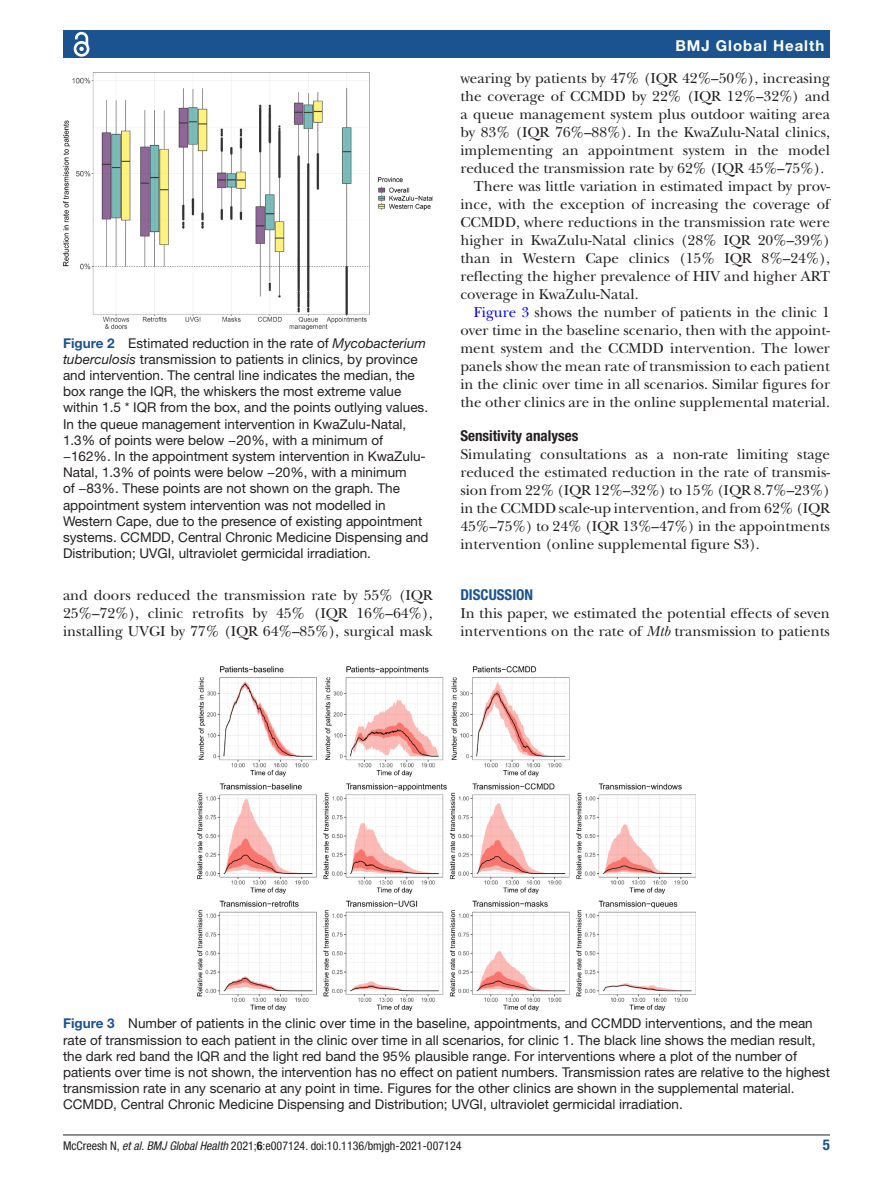
<style>
.page{position:relative;width:893px;height:1191px;background:#fff}
.page>*{position:absolute;margin:0;border:0;box-sizing:border-box;transform-origin:0 0}
.t1{font:15px/18px "New Baskerville";color:#231f20;text-align:justify}
.t2{font:700 condensed 15px "Helvetica Neue LT Std";color:#231f20}
.t3{font:700 15px "Helvetica Neue LT Std";letter-spacing:.065em;color:#fff}
.t4{font:700 condensed 15px "Helvetica Neue LT Std";color:#1b5391}
.t5{font:13.5px/16.2px "Helvetica Neue LT Std";color:#231f20}
.t6{font:condensed 12px "Helvetica Neue LT Std";color:#231f20}
.s1{font-weight:700;color:#1b5391}
.s2{font-style:italic}
.s3{color:#00f}
.s4{font-weight:700}
</style>
<div class="page">
<hr style="left:63px;top:1134px;width:767px;height:1px;background:#231f20">
<div style="left:63px;top:31px;width:767px;height:27px;background:#1b5391"></div>
<svg style="left:73px;top:31px;width:17px;height:26px"></svg>
<img style="left:63px;top:73px;width:370px;height:257px">
<img style="left:197px;top:667px;width:499px;height:343px">
<p class="t5" style="left:63px;top:334px;width:367px"><span class="s1">Figure 2</span> Estimated reduction in the rate of <span class="s2">Mycobacterium tuberculosis</span> transmission to patients in clinics, by province and intervention. The central line indicates the median, the box range the IQR, the whiskers the most extreme value within 1.5 * IQR from the box, and the points outlying values.<br>In the queue management intervention in KwaZulu-Natal, 1.3% of points were below −20%, with a minimum of −162%. In the appointment system intervention in KwaZulu-Natal, 1.3% of points were below −20%, with a minimum<br>of −83%. These points are not shown on the graph. The appointment system intervention was not modelled in Western Cape, due to the presence of existing appointment systems. CCMDD, Central Chronic Medicine Dispensing and Distribution; UVGI, ultraviolet germicidal irradiation.</p>
<p class="t1" style="left:63px;top:586px;width:371px">and doors reduced the transmission rate by 55% (IQR 25%–72%), clinic retrofits by 45% (IQR 16%–64%), installing UVGI by 77% (IQR 64%–85%), surgical mask</p>
<p class="t3" style="left:675px;top:36px;width:150px">BMJ Global Health</p>
<p class="t1" style="left:460px;top:69px;width:371px">wearing by patients by 47% (IQR 42%–50%), increasing</p>
<p class="t1" style="left:460px;top:87px;width:371px">the coverage of CCMDD by 22% (IQR 12%–32%) and</p>
<p class="t1" style="left:460px;top:105px;width:371px">a queue management system plus outdoor waiting area</p>
<p class="t1" style="left:460px;top:123px;width:371px">by 83% (IQR 76%–88%). In the KwaZulu-Natal clinics,</p>
<p class="t1" style="left:460px;top:141px;width:371px">implementing an appointment system in the model</p>
<p class="t1" style="left:460px;top:159px;width:365px">reduced the transmission rate by 62% (IQR 45%–75%).</p>
<p class="t1" style="left:474px;top:177px;width:358px">There was little variation in estimated impact by prov-</p>
<p class="t1" style="left:460px;top:195px;width:371px">ince, with the exception of increasing the coverage of</p>
<p class="t1" style="left:460px;top:213px;width:371px">CCMDD, where reductions in the transmission rate were</p>
<p class="t1" style="left:460px;top:231px;width:371px">higher in KwaZulu-Natal clinics (28% IQR 20%–39%)</p>
<p class="t1" style="left:460px;top:249px;width:371px">than in Western Cape clinics (15% IQR 8%–24%),</p>
<p class="t1" style="left:460px;top:267px;width:371px">reflecting the higher prevalence of HIV and higher ART</p>
<p class="t1" style="left:460px;top:285px;width:180px">coverage in KwaZulu-Natal.</p>
<p class="t1" style="left:474px;top:303px;width:358px"><span class="s3">Figure 3</span> shows the number of patients in the clinic 1</p>
<p class="t1" style="left:460px;top:321px;width:371px">over time in the baseline scenario, then with the appoint-</p>
<p class="t1" style="left:460px;top:339px;width:371px">ment system and the CCMDD intervention. The lower</p>
<p class="t1" style="left:460px;top:357px;width:371px">panels show the mean rate of transmission to each patient</p>
<p class="t1" style="left:460px;top:375px;width:371px">in the clinic over time in all scenarios. Similar figures for</p>
<p class="t1" style="left:460px;top:393px;width:371px">the other clinics are in the online supplemental material.</p>
<p class="t2" style="left:460px;top:427px;width:119px">Sensitivity analyses</p>
<p class="t1" style="left:460px;top:445px;width:371px">Simulating consultations as a non-rate limiting stage reduced the estimated reduction in the rate of transmis&shy;sion from 22% (IQR 12%–32%) to 15% (IQR 8.7%–23%) in the CCMDD scale-up intervention, and from 62% (IQR 45%–75%) to 24% (IQR 13%–47%) in the appointments intervention (online supplemental figure S3).</p>
<p class="t4" style="left:460px;top:585px;width:74px">DISCUSSION</p>
<p class="t1" style="left:460px;top:604px;width:371px">In this paper, we estimated the potential effects of seven interventions on the rate of <span class="s2">Mtb</span> transmission to patients</p>
<p class="t5" style="left:63px;top:1015px;width:768px"><span class="s1">Figure 3</span> Number of patients in the clinic over time in the baseline, appointments, and CCMDD interventions, and the mean rate of transmission to each patient in the clinic over time in all scenarios, for clinic 1. The black line shows the median result, the dark red band the IQR and the light red band the 95% plausible range. For interventions where a plot of the number of patients over time is not shown, the intervention has no effect on patient numbers. Transmission rates are relative to the highest transmission rate in any scenario at any point in time. Figures for the other clinics are shown in the supplemental material.<br>CCMDD, Central Chronic Medicine Dispensing and Distribution; UVGI, ultraviolet germicidal irradiation.</p>
<p class="t6" style="left:63px;top:1138px;width:400px">McCreesh N, <span class="s2">et al</span>. <span class="s2">BMJ Global Health</span> 2021;<span class="s4">6</span>:e007124. doi:10.1136/bmjgh-2021-007124</p>
<p class="t4" style="left:823px;top:1135px;width:9px">5</p>
</div>
